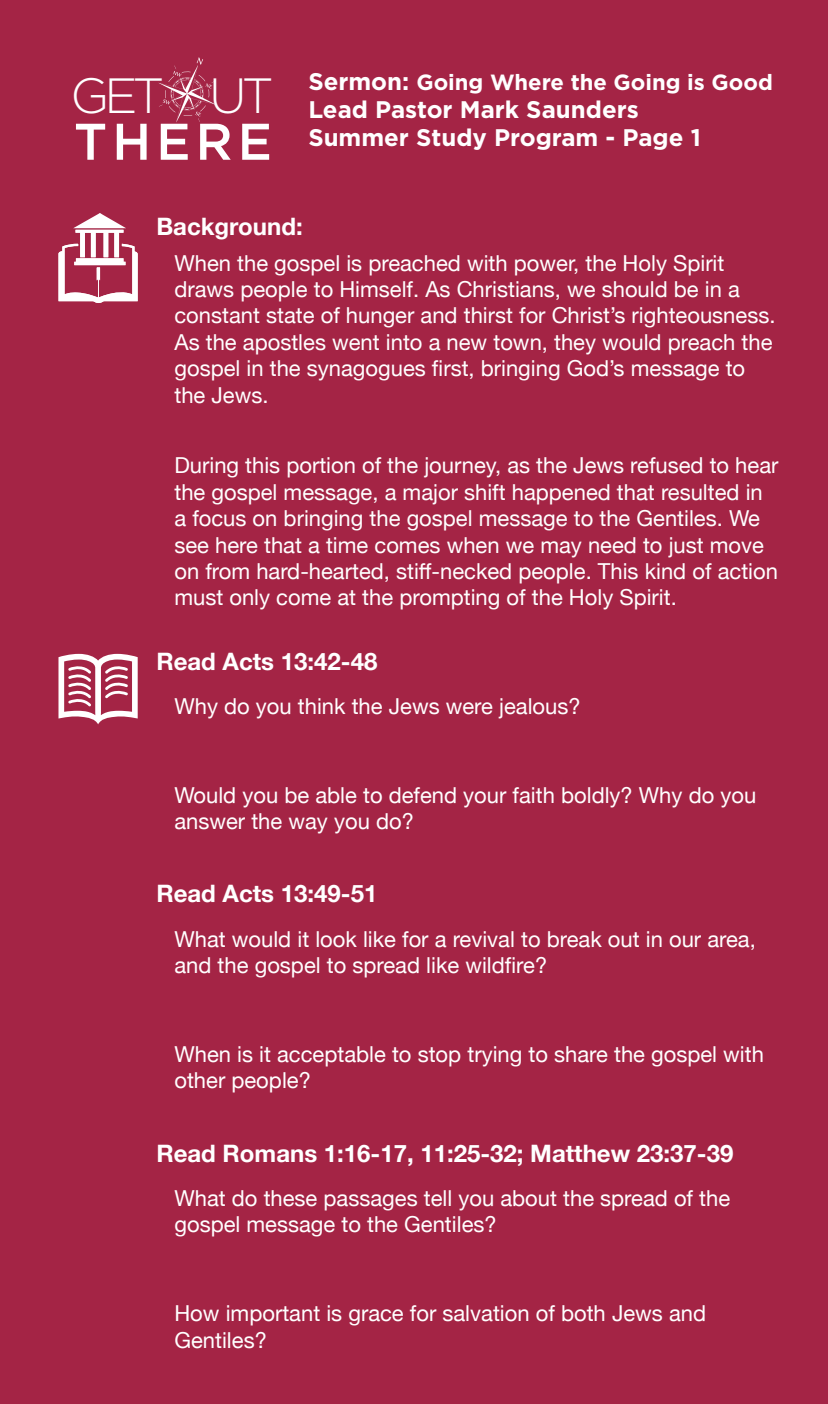
<style>
.page{position:relative;width:828px;height:1404px;background:#a42445}
.page>*{position:absolute;margin:0;border:0;box-sizing:border-box;transform-origin:0 0}
.t1{font:500 51.4px "Gotham";letter-spacing:.095em;color:#fff}
.t2{font:300 49.4px "Gotham";color:#fff}
.t3{font:700 24px "Helvetica Neue";color:#fff}
.t4{font:700 24px/28px "Gotham";color:#fff}
.t5{font:22px/26.4px "Helvetica Neue";color:#fff}
.t6{font:700 22px "Gotham";color:#fff}
.s1{font-size:24px}
</style>
<div class="page">
<svg style="left:58px;top:213px;width:80px;height:90px"></svg>
<svg style="left:158px;top:57px;width:58px;height:66px"></svg>
<svg style="left:58px;top:654px;width:80px;height:70px"></svg>
<h2 class="t2" style="left:71px;top:64px;width:205px">GET UT</h2>
<h1 class="t1" style="left:74px;top:108px;width:200px">THERE</h1>
<p class="t6" style="left:308px;top:68px;width:466px"><span class="s1">Sermon:</span> Going Where the Going is Good</p>
<p class="t4" style="left:308px;top:96px;width:394px">Lead Pastor Mark Saunders<br>Summer Study Program - Page 1</p>
<p class="t3" style="left:156px;top:208px;width:148px">Background:</p>
<p class="t5" style="left:174px;top:251px;width:603px">When the gospel is preached with power, the Holy Spirit draws people to Himself. As Christians, we should be in a constant state of hunger and thirst for Christ’s righteousness.<br>As the apostles went into a new town, they would preach the gospel in the synagogues first, bringing God’s message to the Jews.</p>
<p class="t5" style="left:174px;top:454px;width:606px">During this portion of the journey, as the Jews refused to hear the gospel message, a major shift happened that resulted in a focus on bringing the gospel message to the Gentiles. We see here that a time comes when we may need to just move on from hard-hearted, stiff-necked people. This kind of action must only come at the prompting of the Holy Spirit.</p>
<p class="t3" style="left:156px;top:642px;width:222px">Read Acts 13:42-48</p>
<p class="t5" style="left:174px;top:694px;width:408px">Why do you think the Jews were jealous?</p>
<p class="t5" style="left:174px;top:783px;width:583px">Would you be able to defend your faith boldly? Why do you answer the way you do?</p>
<p class="t3" style="left:156px;top:875px;width:222px">Read Acts 13:49-51</p>
<p class="t5" style="left:174px;top:927px;width:583px">What would it look like for a revival to break out in our area, and the gospel to spread like wildfire?</p>
<p class="t5" style="left:174px;top:1042px;width:591px">When is it acceptable to stop trying to share the gospel with other people?</p>
<p class="t3" style="left:156px;top:1134px;width:579px">Read Romans 1:16-17, 11:25-32; Matthew 23:37-39</p>
<p class="t5" style="left:174px;top:1186px;width:557px">What do these passages tell you about the spread of the gospel message to the Gentiles?</p>
<p class="t5" style="left:174px;top:1301px;width:533px">How important is grace for salvation of both Jews and<br>Gentiles?</p>
</div>
